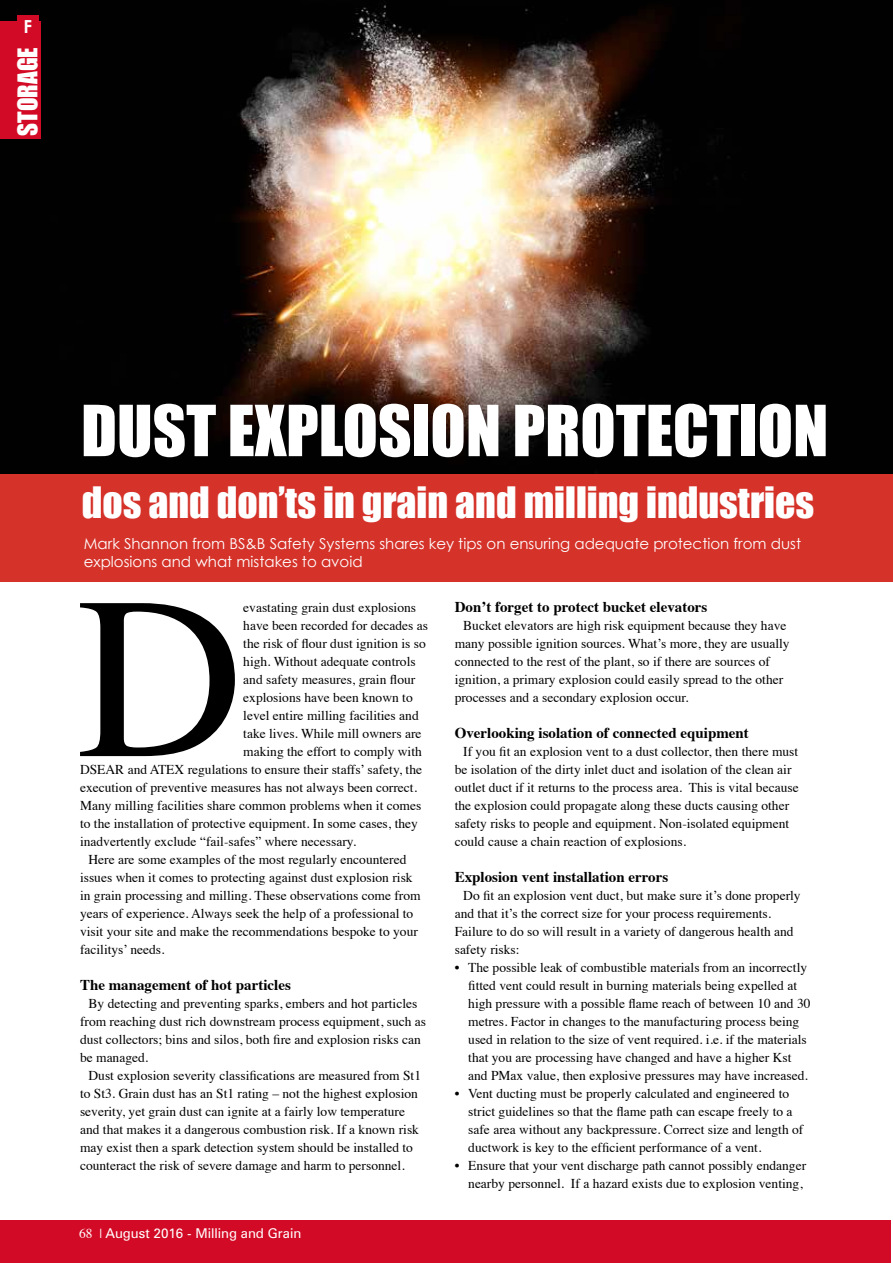
<style>
.page{position:relative;width:893px;height:1263px;background:#fff}
.page>*{position:absolute;margin:0;border:0;box-sizing:border-box;transform-origin:0 0}
.t1{font:231.15px "Times";color:#000}
.t2{font:65.1px "Impact";color:#fff}
.t3{font:39.75px "Impact";color:#fff}
.t4{font:25.05px "Impact";color:#fff}
.t5{font:700 18px "Century Gothic";color:#fff}
.t6{font:700 15px "Times";color:#000}
.t7{font:15px/18px "Century Gothic";color:#fff}
.t8{font:13.5px/18px "Times";color:#000}
.t9{font:13.5px "Zurich BT";color:#fff}
.s1{font-family:"Times"}
</style>
<div class="page">
<div style="left:0;top:1220px;width:891px;height:43px;background:#d30a25"></div>
<img style="left:0;top:0;width:893px;height:474px">
<div style="left:0;top:21px;width:40px;height:117px;background:#d30a25"></div>
<div style="left:0;top:474px;width:893px;height:108px;background:#d53229"></div>
<div style="left:17px;top:16px;width:22px;height:21px;background:#d30a25"></div>
<h3 class="t5" style="left:24px;top:15px;width:10px">F</h3>
<h3 class="t4" style="left:8px;top:136px;width:90px;rotate:-90deg">STORAGE</h3>
<h2 class="t2" style="left:81px;top:380px;width:749px">DUST EXPLOSION PROTECTION</h2>
<h3 class="t3" style="left:82px;top:471px;width:734px">dos and don’ts in grain and milling industries</h3>
<p class="t7" style="left:84px;top:535px;width:719px">Mark Shannon from BS&amp;B Safety Systems shares key tips on ensuring adequate protection from dust explosions and what mistakes to avoid</p>
<h1 class="t1" style="left:76px;top:462px;width:168px">D</h1>
<p class="t8" style="left:243px;top:597px;width:174px">evastating grain dust explosions</p>
<p class="t8" style="left:243px;top:615px;width:186px">have been recorded for decades as</p>
<p class="t8" style="left:243px;top:633px;width:184px">the risk of flour dust ignition is so</p>
<p class="t8" style="left:243px;top:651px;width:174px">high. Without adequate controls</p>
<p class="t8" style="left:243px;top:669px;width:174px">and safety measures, grain flour</p>
<p class="t8" style="left:243px;top:687px;width:171px">explosions have been known to</p>
<p class="t8" style="left:243px;top:705px;width:177px">level entire milling facilities and</p>
<p class="t8" style="left:243px;top:723px;width:180px">take lives. While mill owners are</p>
<p class="t8" style="left:243px;top:741px;width:180px">making the effort to comply with</p>
<p class="t8" style="left:80px;top:759px;width:344px">DSEAR and ATEX regulations to ensure their staffs’ safety, the</p>
<p class="t8" style="left:80px;top:777px;width:339px">execution of preventive measures has not always been correct.</p>
<p class="t8" style="left:80px;top:795px;width:343px">Many milling facilities share common problems when it comes</p>
<p class="t8" style="left:80px;top:813px;width:339px">to the installation of protective equipment. In some cases, they</p>
<p class="t8" style="left:80px;top:831px;width:278px">inadvertently exclude “fail-safes” where necessary.</p>
<p class="t8" style="left:89px;top:849px;width:319px">Here are some examples of the most regularly encountered</p>
<p class="t8" style="left:80px;top:867px;width:334px">issues when it comes to protecting against dust explosion risk</p>
<p class="t8" style="left:80px;top:885px;width:342px">in grain processing and milling. These observations come from</p>
<p class="t8" style="left:80px;top:903px;width:335px">years of experience. Always seek the help of a professional to</p>
<p class="t8" style="left:80px;top:921px;width:339px">visit your site and make the recommendations bespoke to your</p>
<p class="t8" style="left:80px;top:939px;width:86px">facilitys’ needs.</p>
<p class="t6" style="left:80px;top:971px;width:212px">The management of hot particles</p>
<p class="t8" style="left:80px;top:993px;width:348px;text-indent:9px">By detecting and preventing sparks, embers and hot particles from reaching dust rich downstream process equipment, such as dust collectors; bins and silos, both fire and explosion risks can be managed.</p>
<p class="t8" style="left:80px;top:1065px;width:343px;text-indent:9px">Dust explosion severity classifications are measured from St1 to St3. Grain dust has an St1 rating – not the highest explosion severity, yet grain dust can ignite at a fairly low temperature and that makes it a dangerous combustion risk. If a known risk may exist then a spark detection system should be installed to counteract the risk of severe damage and harm to personnel.</p>
<p class="t9" style="left:79px;top:1225px;width:224px"><span class="s1">68 |</span> August 2016 - Milling and Grain</p>
<p class="t6" style="left:455px;top:593px;width:254px">Don’t forget to protect bucket elevators</p>
<p class="t8" style="left:455px;top:615px;width:336px;text-indent:9px">Bucket elevators are high risk equipment because they have many possible ignition sources. What’s more, they are usually connected to the rest of the plant, so if there are sources of ignition, a primary explosion could easily spread to the other processes and a secondary explosion occur.</p>
<p class="t6" style="left:455px;top:719px;width:296px">Overlooking isolation of connected equipment</p>
<p class="t8" style="left:455px;top:741px;width:345px;text-indent:9px">If you fit an explosion vent to a dust collector, then there must be isolation of the dirty inlet duct and isolation of the clean air outlet duct if it returns to the process area. This is vital because the explosion could propagate along these ducts causing other safety risks to people and equipment. Non-isolated equipment could cause a chain reaction of explosions.</p>
<p class="t6" style="left:455px;top:863px;width:215px">Explosion vent installation errors</p>
<p class="t8" style="left:455px;top:885px;width:347px;text-indent:9px">Do fit an explosion vent duct, but make sure it’s done properly and that it’s the correct size for your process requirements.<br>Failure to do so will result in a variety of dangerous health and safety risks:</p>
<p class="t8" style="left:468px;top:957px;width:344px;text-indent:-14px">• The possible leak of combustible materials from an incorrectly fitted vent could result in burning materials being expelled at high pressure with a possible flame reach of between 10 and 30 metres. Factor in changes to the manufacturing process being used in relation to the size of vent required. i.e. if the materials that you are processing have changed and have a higher Kst and PMax value, then explosive pressures may have increased.</p>
<p class="t8" style="left:468px;top:1083px;width:337px;text-indent:-14px">• Vent ducting must be properly calculated and engineered to strict guidelines so that the flame path can escape freely to a safe area without any backpressure. Correct size and length of ductwork is key to the efficient performance of a vent.</p>
<p class="t8" style="left:455px;top:1155px;width:353px;text-align:right">• Ensure that your vent discharge path cannot possibly endanger nearby personnel. If a hazard exists due to explosion venting,</p>
</div>
